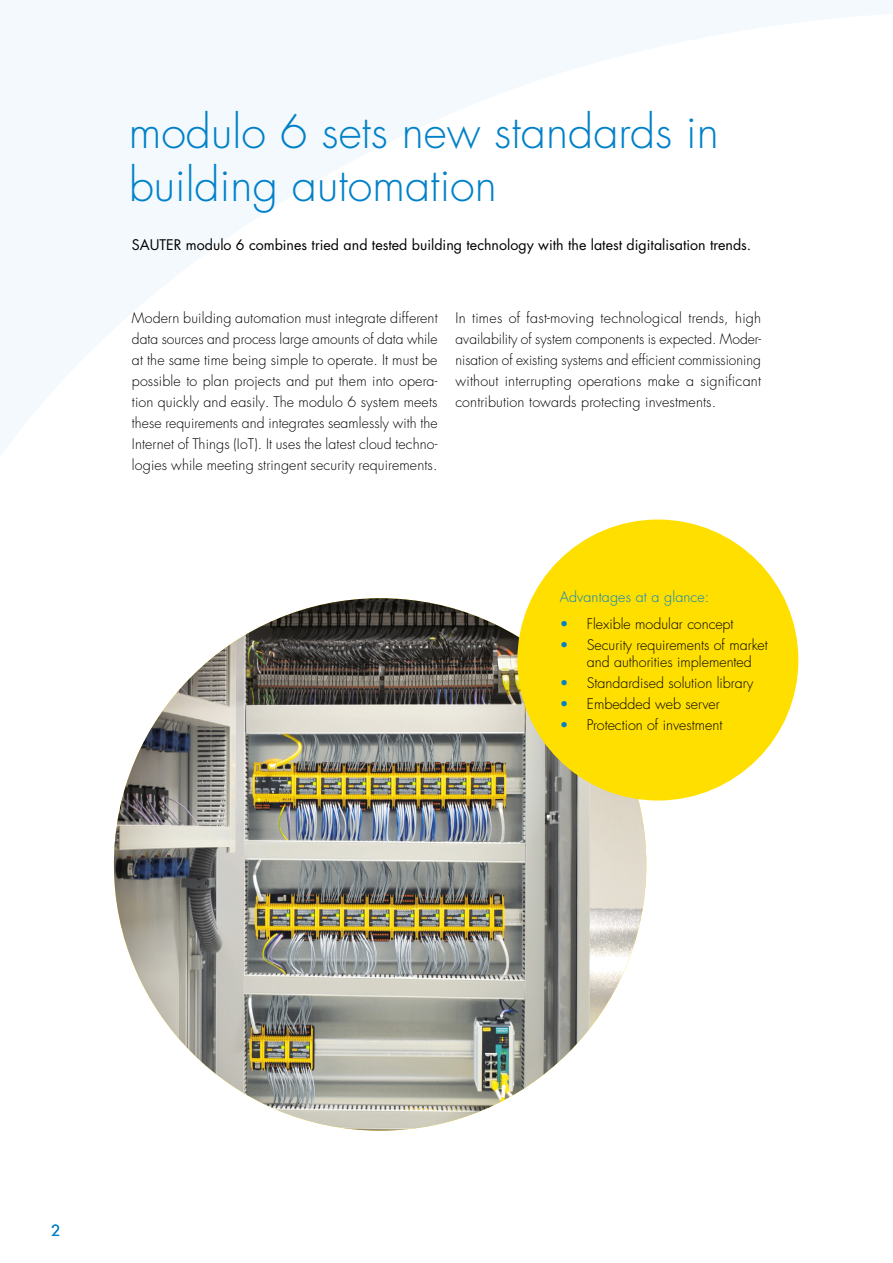
<style>
.page{position:relative;width:893px;height:1263px;background:#fff}
.page>*{position:absolute;margin:0;border:0;box-sizing:border-box;transform-origin:0 0}
.t1{font:300 45px/52.5px "Futura LT Pro";color:#0081c9}
.t2{font:15px "Futura LT Pro";color:#0081c9}
.t3{font:300 14.25px/21px "Futura LT Pro";color:#000;text-align:justify}
.t4{font:14.25px "Futura LT Pro";color:#000}
.t5{font:300 14.25px "Futura LT Pro";letter-spacing:.01em;color:#0081c9}
.s1{color:#0081c9}
</style>
<div class="page">
<svg style="left:0;top:0;width:893px;height:552px"></svg>
<img style="left:114px;top:598px;width:532px;height:533px;border-radius:266px">
<div style="left:517px;top:519px;width:281px;height:281px;background:#ffdf00;border-radius:50%"></div>
<h1 class="t1" style="left:129px;top:106px;width:592px">modulo 6 sets new standards in building automation</h1>
<p class="t4" style="left:132px;top:235px;width:621px">SAUTER modulo 6 combines tried and tested building technology with the latest digitalisation trends.</p>
<p class="t3" style="left:132px;top:308px;width:307px">Modern building automation must integrate different data sources and process large amounts of data while at the same time being simple to operate. It must be possible to plan projects and put them into opera&shy;tion quickly and easily. The modulo 6 system meets these requirements and integrates seamlessly with the Internet of Things (IoT). It uses the latest cloud techno&shy;logies while meeting stringent security requirements.</p>
<p class="t3" style="left:455px;top:308px;width:307px">In times of fast-moving technological trends, high availability of system components is expected. Moder&shy;nisation of existing systems and efficient commissioning without interrupting operations make a significant contribution towards protecting investments.</p>
<p class="t5" style="left:560px;top:587px;width:151px">Advantages at a glance:</p>
<p class="t3" style="left:560px;top:613px;width:175px"><span class="s1">•</span> Flexible modular concept</p>
<p class="t3" style="left:587px;top:637px;width:182px;line-height:16.5px;text-indent:-27px"><span class="s1">•</span> Security requirements of market and authorities implemented</p>
<p class="t3" style="left:560px;top:672px;width:195px"><span class="s1">•</span> Standardised solution library</p>
<p class="t3" style="left:560px;top:693px;width:161px"><span class="s1">•</span> Embedded web server</p>
<p class="t3" style="left:560px;top:714px;width:164px"><span class="s1">•</span> Protection of investment</p>
<p class="t2" style="left:51px;top:1220px;width:11px">2</p>
</div>
